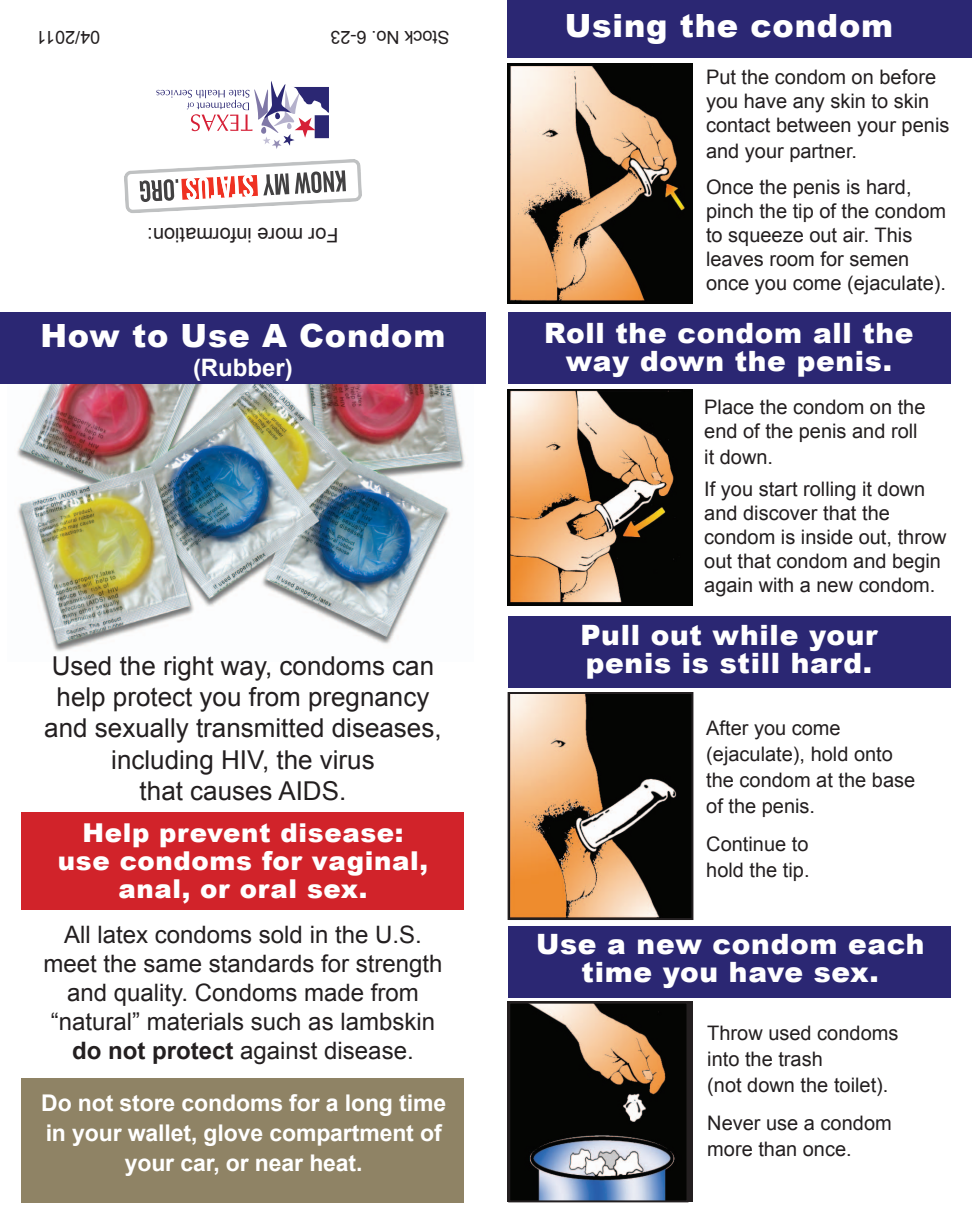
<style>
.page{position:relative;width:972px;height:1224px;background:#fff}
.page>*{position:absolute;margin:0;border:0;box-sizing:border-box;transform-origin:0 0}
.t1{font:900 32px "Arial";letter-spacing:.025em;color:#fff}
.t2{font:900 28px "Arial";letter-spacing:.025em;color:#fff}
.t3{font:26px "Arial";color:#231f20}
.t4{font:900 26px/28px "Arial";letter-spacing:.025em;color:#fff;text-align:center}
.t5{font:24px/28.8px "Arial";color:#231f20;text-align:center}
.t6{font:700 24px "Arial";color:#fff}
.t7{font:700 23px/30px "Arial";letter-spacing:-.005em;color:#fff;text-align:center}
.t8{font:20px/24px "Arial";color:#231f20}
.t9{font:18px "Arial";color:#231f20}
.s1{font-weight:700}
</style>
<div class="page">
<img style="left:17px;top:384px;width:448px;height:268px">
<div style="left:508px;top:0;width:464px;height:58px;background:#2b2773"></div>
<div style="left:508px;top:312px;width:442px;height:72px;background:#2b2773"></div>
<div style="left:508px;top:616px;width:442px;height:72px;background:#2b2773"></div>
<div style="left:508px;top:926px;width:442px;height:72px;background:#2b2773"></div>
<div style="left:22px;top:813px;width:442px;height:97px;background:#d1232a"></div>
<div style="left:0;top:312px;width:486px;height:72px;background:#2b2773"></div>
<div style="left:22px;top:1078px;width:442px;height:124px;background:#8f8365"></div>
<svg style="left:156px;top:81px;width:173px;height:68px"></svg>
<img style="left:508px;top:63px;width:185px;height:241px">
<img style="left:508px;top:389px;width:185px;height:217px">
<img style="left:511px;top:695px;width:179px;height:222px">
<div style="left:508px;top:692px;width:185px;height:228px;border:2px solid #231f20"></div>
<div style="left:508px;top:1002px;width:185px;height:200px;background:#231f20"></div>
<img style="left:511px;top:1005px;width:174px;height:194px">
<div style="left:508px;top:1002px;width:180px;height:200px;border:2px solid #231f20"></div>
<svg style="left:124px;top:159px;width:238px;height:54px"></svg>
<p class="t9" style="left:100px;top:47px;width:65px;rotate:-180deg">04/2011</p>
<p class="t9" style="left:449px;top:47px;width:121px;rotate:-180deg">Stock No. 6-23</p>
<p class="t8" style="left:339px;top:247px;width:193px;rotate:-180deg">For more information:</p>
<p class="t1" style="left:41px;top:318px;width:406px">How to Use A Condom</p>
<p class="t6" style="left:193px;top:354px;width:101px">(Rubber)</p>
<p class="t3" style="left:52px;top:651px;width:384px">Used the right way, condoms can</p>
<p class="t3" style="left:57px;top:682px;width:374px">help protect you from pregnancy</p>
<p class="t3" style="left:44px;top:714px;width:399px">and sexually transmitted diseases,</p>
<p class="t3" style="left:111px;top:745px;width:265px">including HIV, the virus</p>
<p class="t3" style="left:140px;top:776px;width:208px">that causes AIDS.</p>
<p class="t4" style="left:82px;top:819px;width:323px">Help prevent disease:</p>
<p class="t4" style="left:58px;top:847px;width:372px">use condoms for vaginal, anal, or oral sex.</p>
<p class="t5" style="left:64px;top:921px;width:359px">All latex condoms sold in the U.S.</p>
<p class="t5" style="left:44px;top:949px;width:400px">meet the same standards for strength and quality. Condoms made from</p>
<p class="t5" style="left:51px;top:1007px;width:386px">“natural” materials such as lambskin</p>
<p class="t5" style="left:72px;top:1036px;width:343px"><span class="s1">do not protect</span> against disease.</p>
<p class="t7" style="left:41px;top:1088px;width:406px">Do not store condoms for a long time</p>
<p class="t7" style="left:46px;top:1118px;width:398px">in your wallet, glove compartment of your car, or near heat.</p>
<p class="t1" style="left:565px;top:8px;width:330px">Using the condom</p>
<p class="t8" style="left:706px;top:65px;width:245px">Put the condom on before you have any skin to skin contact between your penis</p>
<p class="t8" style="left:706px;top:139px;width:153px">and your partner.</p>
<p class="t8" style="left:706px;top:175px;width:207px">Once the penis is hard,</p>
<p class="t8" style="left:706px;top:199px;width:242px">pinch the tip of the condom</p>
<p class="t8" style="left:706px;top:223px;width:208px">to squeeze out air. This leaves room for semen</p>
<p class="t8" style="left:706px;top:271px;width:242px">once you come (ejaculate).</p>
<p class="t2" style="left:544px;top:317px;width:371px">Roll the condom all the</p>
<p class="t2" style="left:566px;top:345px;width:328px">way down the penis.</p>
<p class="t8" style="left:704px;top:395px;width:223px">Place the condom on the end of the penis and roll</p>
<p class="t8" style="left:704px;top:445px;width:70px">it down.</p>
<p class="t8" style="left:704px;top:477px;width:244px">If you start rolling it down and discover that the condom is inside out, throw out that condom and begin again with a new condom.</p>
<p class="t2" style="left:580px;top:620px;width:299px">Pull out while your</p>
<p class="t2" style="left:586px;top:648px;width:288px">penis is still hard.</p>
<p class="t8" style="left:706px;top:716px;width:136px">After you come</p>
<p class="t8" style="left:706px;top:742px;width:188px">(ejaculate), hold onto</p>
<p class="t8" style="left:706px;top:768px;width:211px">the condom at the base</p>
<p class="t8" style="left:706px;top:794px;width:110px">of the penis.</p>
<p class="t8" style="left:706px;top:832px;width:104px">Continue to</p>
<p class="t8" style="left:706px;top:858px;width:105px">hold the tip.</p>
<p class="t2" style="left:536px;top:929px;width:390px">Use a new condom each</p>
<p class="t2" style="left:582px;top:957px;width:299px">time you have sex.</p>
<p class="t8" style="left:707px;top:1021px;width:193px">Throw used condoms</p>
<p class="t8" style="left:707px;top:1047px;width:117px">into the trash</p>
<p class="t8" style="left:707px;top:1073px;width:183px">(not down the toilet).</p>
<p class="t8" style="left:707px;top:1111px;width:186px">Never use a condom</p>
<p class="t8" style="left:707px;top:1137px;width:146px">more than once.</p>
</div>
